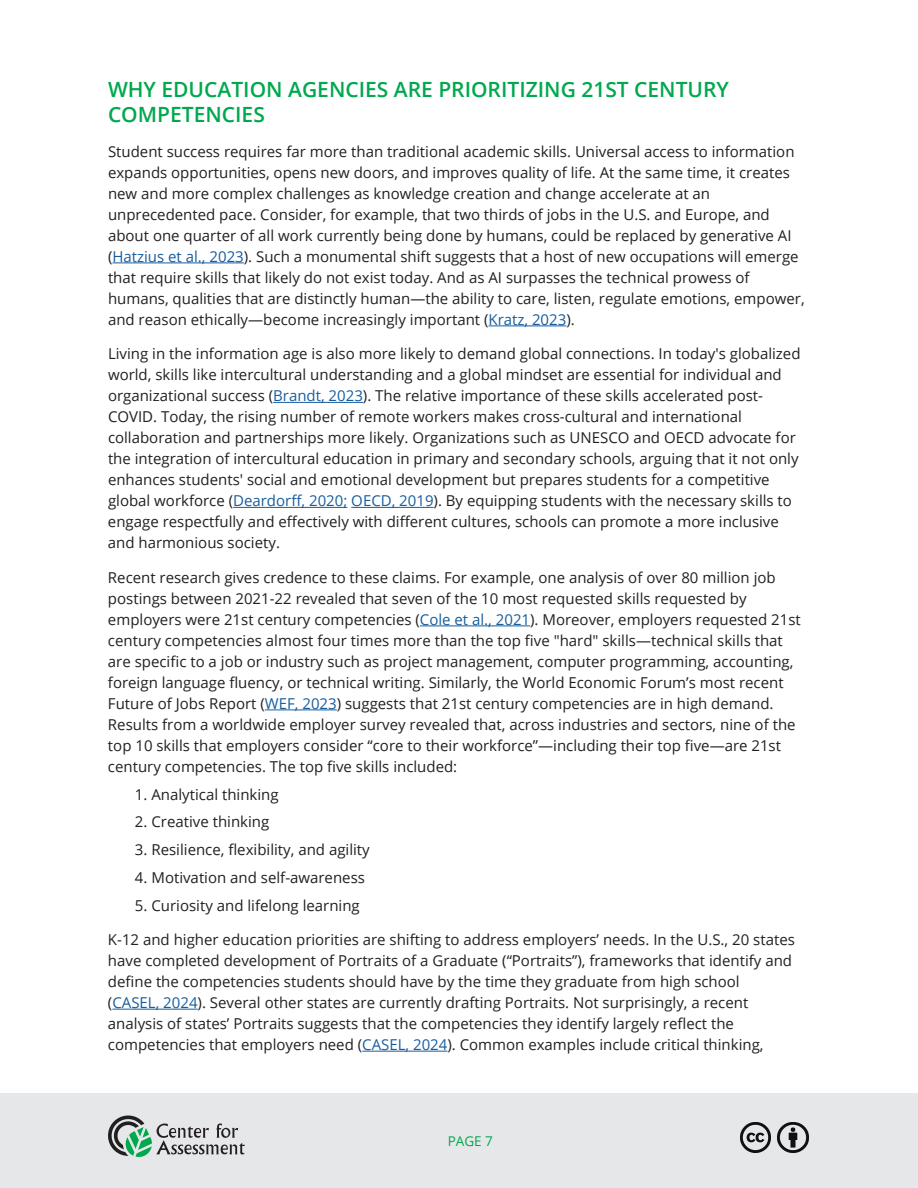
<style>
.page{position:relative;width:918px;height:1188px;background:#fff}
.page>*{position:absolute;margin:0;border:0;box-sizing:border-box;transform-origin:0 0}
.t1{font:600 21px/25.2px "Open Sans";color:#00a84e}
.t2{font:15px/21px "Open Sans";color:#231f20}
.t3{font:13.5px "Open Sans";color:#00a84e}
.s1{color:#175d9e}
</style>
<div class="page">
<div style="left:0;top:1094px;width:918px;height:94px;background:#e6e7e9"></div>
<svg style="left:108px;top:1116px;width:137px;height:41px"></svg>
<img style="left:778px;top:1122px;width:30px;height:31px">
<img style="left:740px;top:1122px;width:31px;height:30px">
<hr style="left:112px;top:263px;width:132px;height:1px;background:#175d9e">
<hr style="left:488px;top:326px;width:78px;height:1px;background:#175d9e">
<hr style="left:273px;top:402px;width:90px;height:1px;background:#175d9e">
<hr style="left:233px;top:507px;width:114px;height:1px;background:#175d9e">
<hr style="left:351px;top:507px;width:83px;height:1px;background:#175d9e">
<hr style="left:420px;top:626px;width:110px;height:1px;background:#175d9e">
<hr style="left:265px;top:710px;width:72px;height:1px;background:#175d9e">
<hr style="left:112px;top:1009px;width:86px;height:1px;background:#175d9e">
<hr style="left:362px;top:1051px;width:85px;height:1px;background:#175d9e">
<h1 class="t1" style="left:108px;top:76px;width:623px">WHY EDUCATION AGENCIES ARE PRIORITIZING 21ST CENTURY<br>COMPETENCIES</h1>
<p class="t2" style="left:108px;top:140px;width:698px">Student success requires far more than traditional academic skills. Universal access to information expands opportunities, opens new doors, and improves quality of life. At the same time, it creates new and more complex challenges as knowledge creation and change accelerate at an unprecedented pace. Consider, for example, that two thirds of jobs in the U.S. and Europe, and about one quarter of all work currently being done by humans, could be replaced by generative AI (<span class="s1">Hatzius et al., 2023</span>). Such a monumental shift suggests that a host of new occupations will emerge that require skills that likely do not exist today. And as AI surpasses the technical prowess of humans, qualities that are distinctly human—the ability to care, listen, regulate emotions, empower, and reason ethically—become increasingly important (<span class="s1">Kratz, 2023</span>).</p>
<p class="t2" style="left:108px;top:343px;width:694px">Living in the information age is also more likely to demand global connections. In today's globalized world, skills like intercultural understanding and a global mindset are essential for individual and organizational success (<span class="s1">Brandt, 2023</span>). The relative importance of these skills accelerated post-COVID. Today, the rising number of remote workers makes cross-cultural and international collaboration and partnerships more likely. Organizations such as UNESCO and OECD advocate for the integration of intercultural education in primary and secondary schools, arguing that it not only enhances students' social and emotional development but prepares students for a competitive global workforce (<span class="s1">Deardorff, 2020; OECD, 2019</span>). By equipping students with the necessary skills to engage respectfully and effectively with different cultures, schools can promote a more inclusive and harmonious society.</p>
<p class="t2" style="left:108px;top:566px;width:694px">Recent research gives credence to these claims. For example, one analysis of over 80 million job postings between 2021-22 revealed that seven of the 10 most requested skills requested by employers were 21st century competencies (<span class="s1">Cole et al., 2021</span>). Moreover, employers requested 21st century competencies almost four times more than the top five "hard" skills—technical skills that are specific to a job or industry such as project management, computer programming, accounting, foreign language fluency, or technical writing. Similarly, the World Economic Forum’s most recent Future of Jobs Report (<span class="s1">WEF, 2023</span>) suggests that 21st century competencies are in high demand.<br>Results from a worldwide employer survey revealed that, across industries and sectors, nine of the top 10 skills that employers consider “core to their workforce”—including their top five—are 21st century competencies. The top five skills included:</p>
<p class="t2" style="left:135px;top:783px;width:145px">1. Analytical thinking</p>
<p class="t2" style="left:135px;top:811px;width:136px">2. Creative thinking</p>
<p class="t2" style="left:135px;top:839px;width:236px">3. Resilience, flexibility, and agility</p>
<p class="t2" style="left:135px;top:866px;width:232px">4. Motivation and self-awareness</p>
<p class="t2" style="left:135px;top:894px;width:226px">5. Curiosity and lifelong learning</p>
<p class="t2" style="left:108px;top:929px;width:688px">K-12 and higher education priorities are shifting to address employers’ needs. In the U.S., 20 states have completed development of Portraits of a Graduate (“Portraits”), frameworks that identify and define the competencies students should have by the time they graduate from high school (<span class="s1">CASEL, 2024</span>). Several other states are currently drafting Portraits. Not surprisingly, a recent analysis of states’ Portraits suggests that the competencies they identify largely reflect the competencies that employers need (<span class="s1">CASEL, 2024</span>). Common examples include critical thinking,</p>
<p class="t3" style="left:448px;top:1132px;width:47px">PAGE 7</p>
</div>
